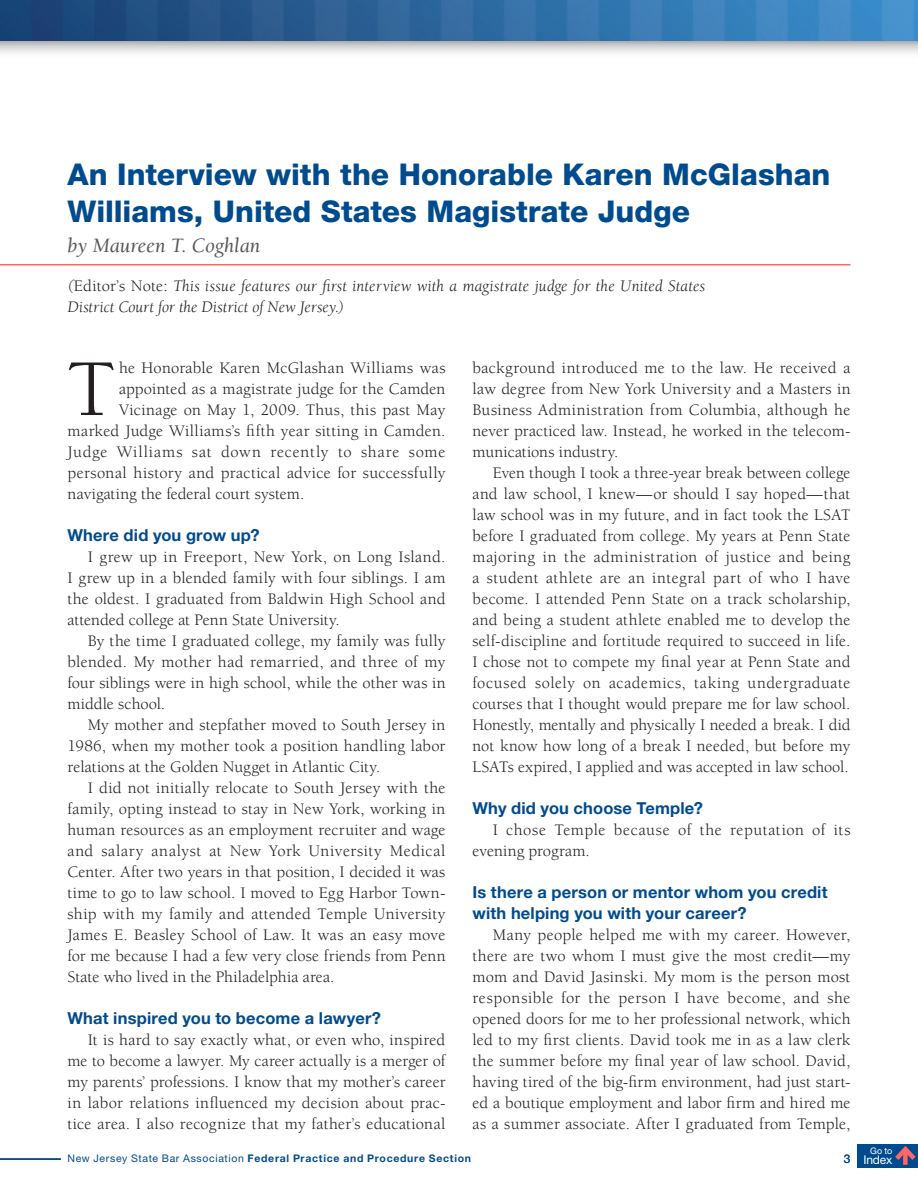
<style>
.page{position:relative;width:918px;height:1188px;background:#fff}
.page>*{position:absolute;margin:0;border:0;box-sizing:border-box;transform-origin:0 0}
.intro{font:82.65px "Berkeley";color:#231f20}
.t1{font:800 30px/37.5px "Helvetica Neue LT Std";color:#004b8d}
.byline{font:italic 21px "Berkeley";letter-spacing:-.01em;color:#57585a}
.body{font:16.5px/21px "Berkeley";letter-spacing:.01em;color:#231f20;text-align:justify}
.intro-2{font:16.5px "Berkeley";letter-spacing:.025em;color:#231f20}
.subtitle{font:700 16.5px/21px "Helvetica Neue LT Std";letter-spacing:.01em;color:#004b8d}
.body-2{font:italic 16.5px/21px "Berkeley";letter-spacing:.005em;color:#231f20}
.intro-3{font:16.5px "Berkeley";letter-spacing:.005em;color:#231f20}
.intro-4{font:16.5px "Berkeley";letter-spacing:.05em;color:#231f20}
.intro-5{font:16.5px "Berkeley";color:#231f20}
.t2{font:12px "Helvetica Neue LT Std";letter-spacing:-.01em;color:#fff}
.t3{font:12px "Helvetica Neue LT Std";color:#004b8d}
.t4{font:700 10.5px "Helvetica Neue LT Std";letter-spacing:.07em;color:#004b8d}
.t5{font:9px "Helvetica Neue LT Std";color:#fff}
.s1{font-style:normal}
.s2{font-weight:400}
</style>
<div class="page">
<hr style="left:0;top:264px;width:850px;height:2px;background:#f66">
<svg style="left:0;top:40px;width:918px;height:13px;background:#c6ccd2"></svg>
<img style="left:0;top:0;width:918px;height:40px">
<hr style="left:0;top:1158px;width:61px;height:2px;background:#004b8d">
<div style="left:857px;top:1144px;width:61px;height:24px;background:#004b8d"></div>
<svg style="left:895px;top:1146px;width:21px;height:19px"></svg>
<p class="t1" style="left:68px;top:155px;width:765px">An Interview with the Honorable Karen McGlashan<br>Williams, United States Magistrate Judge</p>
<p class="byline" style="left:68px;top:234px;width:194px">by Maureen T. Coghlan</p>
<p class="body-2" style="left:68px;top:276px;width:639px">(<span class="s1">Editor’s Note:</span> This issue features our first interview with a magistrate judge for the United States<br>District Court for the District of New Jersey.)</p>
<p class="intro" style="left:68px;top:345px;width:49px">T</p>
<p class="intro-2" style="left:119px;top:359px;width:328px">he Honorable Karen McGlashan Williams was</p>
<p class="intro-3" style="left:119px;top:380px;width:328px">appointed as a magistrate judge for the Camden</p>
<p class="intro-2" style="left:119px;top:401px;width:328px">Vicinage on May 1, 2009. Thus, this past May</p>
<p class="intro-2" style="left:68px;top:422px;width:379px">marked Judge Williams’s fifth year sitting in Camden.</p>
<p class="intro-4" style="left:68px;top:443px;width:380px">Judge Williams sat down recently to share some</p>
<p class="intro-2" style="left:68px;top:464px;width:379px">personal history and practical advice for successfully</p>
<p class="intro-5" style="left:68px;top:485px;width:238px">navigating the federal court system.</p>
<p class="subtitle" style="left:68px;top:524px;width:194px">Where did you grow up?</p>
<p class="body" style="left:68px;top:547px;width:380px;text-indent:20px">I grew up in Freeport, New York, on Long Island.<br>I grew up in a blended family with four siblings. I am the oldest. I graduated from Baldwin High School and attended college at Penn State University.</p>
<p class="body" style="left:68px;top:631px;width:380px;text-indent:20px">By the time I graduated college, my family was fully blended. My mother had remarried, and three of my four siblings were in high school, while the other was in middle school.</p>
<p class="body" style="left:68px;top:715px;width:379px;text-indent:20px">My mother and stepfather moved to South Jersey in 1986, when my mother took a position handling labor relations at the Golden Nugget in Atlantic City.</p>
<p class="body" style="left:68px;top:778px;width:380px;text-indent:20px">I did not initially relocate to South Jersey with the family, opting instead to stay in New York, working in human resources as an employment recruiter and wage and salary analyst at New York University Medical Center. After two years in that position, I decided it was time to go to law school. I moved to Egg Harbor Town&shy;ship with my family and attended Temple University James E. Beasley School of Law. It was an easy move for me because I had a few very close friends from Penn State who lived in the Philadelphia area.</p>
<p class="subtitle" style="left:68px;top:1007px;width:315px">What inspired you to become a lawyer?</p>
<p class="body" style="left:68px;top:1030px;width:380px;text-indent:20px">It is hard to say exactly what, or even who, inspired me to become a lawyer. My career actually is a merger of my parents’ professions. I know that my mother’s career in labor relations influenced my decision about prac&shy;tice area. I also recognize that my father’s educational</p>
<p class="body" style="left:472px;top:358px;width:380px">background introduced me to the law. He received a law degree from New York University and a Masters in Business Administration from Columbia, although he never practiced law. Instead, he worked in the telecom&shy;munications industry.</p>
<p class="body" style="left:472px;top:463px;width:380px;text-indent:20px">Even though I took a three-year break between college and law school, I knew—or should I say hoped—that law school was in my future, and in fact took the LSAT before I graduated from college. My years at Penn State majoring in the administration of justice and being a student athlete are an integral part of who I have become. I attended Penn State on a track scholarship, and being a student athlete enabled me to develop the self-discipline and fortitude required to succeed in life.<br>I chose not to compete my final year at Penn State and focused solely on academics, taking undergraduate courses that I thought would prepare me for law school.<br>Honestly, mentally and physically I needed a break. I did not know how long of a break I needed, but before my LSATs expired, I applied and was accepted in law school.</p>
<p class="subtitle" style="left:472px;top:797px;width:232px">Why did you choose Temple?</p>
<p class="body" style="left:472px;top:820px;width:379px;text-indent:20px">I chose Temple because of the reputation of its evening program.</p>
<p class="subtitle" style="left:472px;top:881px;width:357px">Is there a person or mentor whom you credit with helping you with your career?</p>
<p class="body" style="left:472px;top:925px;width:380px;text-indent:20px">Many people helped me with my career. However, there are two whom I must give the most credit—my mom and David Jasinski. My mom is the person most responsible for the person I have become, and she opened doors for me to her professional network, which led to my first clients. David took me in as a law clerk the summer before my final year of law school. David, having tired of the big-firm environment, had just start&shy;ed a boutique employment and labor firm and hired me as a summer associate. After I graduated from Temple,</p>
<p class="t4" style="left:68px;top:1152px;width:405px"><span class="s2">New Jersey State Bar Association</span> Federal Practice and Procedure Section</p>
<p class="t3" style="left:844px;top:1151px;width:8px">3</p>
<p class="t5" style="left:870px;top:1145px;width:24px">Go to</p>
<p class="t2" style="left:863px;top:1153px;width:31px">Index</p>
</div>
